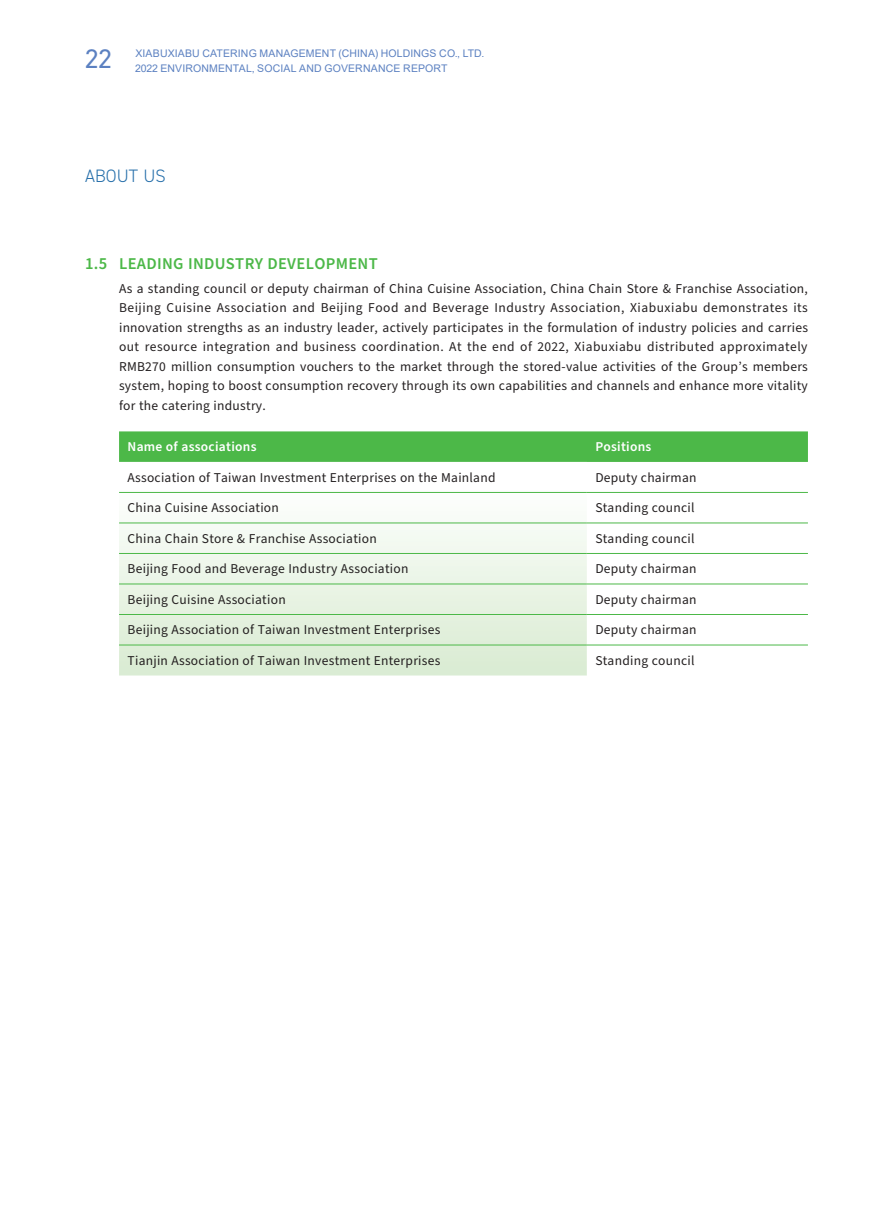
<style>
.page{position:relative;width:893px;height:1212px;background:#fff}
.page>*{position:absolute;margin:0;border:0;box-sizing:border-box;transform-origin:0 0}
.t1{font:27px "DIN2014";color:#5c81c1}
.t2{font:300 18px "DIN2014";letter-spacing:.005em;color:#266faa}
.t3{font:600 16.5px "Source Sans Pro";letter-spacing:.02em;color:#4cb848}
.t4{font:13.5px/19.5px "Source Sans Pro";letter-spacing:.02em;color:#231f20;text-align:justify}
.t5{font:600 13.5px "Source Sans Pro";letter-spacing:.02em;color:#fff}
.t6{font:10.5px/15px "Arial";letter-spacing:.015em;color:#5c81c1}
</style>
<div class="page">
<div style="left:119px;top:431px;width:689px;height:31px;background:#4cb848"></div>
<svg style="left:119px;top:491px;width:468px;height:184px"></svg>
<hr style="left:119px;top:492px;width:468px;height:1px;background:#4cb848">
<hr style="left:587px;top:492px;width:221px;height:1px;background:#4cb848">
<hr style="left:119px;top:523px;width:468px;height:1px;background:#4cb848">
<hr style="left:587px;top:523px;width:221px;height:1px;background:#4cb848">
<hr style="left:119px;top:553px;width:468px;height:1px;background:#4cb848">
<hr style="left:587px;top:553px;width:221px;height:1px;background:#4cb848">
<hr style="left:119px;top:584px;width:468px;height:1px;background:#4cb848">
<hr style="left:587px;top:584px;width:221px;height:1px;background:#4cb848">
<hr style="left:119px;top:614px;width:468px;height:1px;background:#4cb848">
<hr style="left:587px;top:614px;width:221px;height:1px;background:#4cb848">
<hr style="left:119px;top:645px;width:468px;height:1px;background:#4cb848">
<hr style="left:587px;top:645px;width:221px;height:1px;background:#4cb848">
<h1 class="t1" style="left:85px;top:42px;width:28px">22</h1>
<p class="t6" style="left:135px;top:46px;width:351px">XIABUXIABU CATERING MANAGEMENT (CHINA) HOLDINGS CO., LTD.<br>2022 ENVIRONMENTAL, SOCIAL AND GOVERNANCE REPORT</p>
<h2 class="t2" style="left:85px;top:165px;width:82px">ABOUT US</h2>
<p class="t3" style="left:85px;top:252px;width:294px">1.5 LEADING INDUSTRY DEVELOPMENT</p>
<p class="t4" style="left:119px;top:279px;width:690px">As a standing council or deputy chairman of China Cuisine Association, China Chain Store &amp; Franchise Association, Beijing Cuisine Association and Beijing Food and Beverage Industry Association, Xiabuxiabu demonstrates its innovation strengths as an industry leader, actively participates in the formulation of industry policies and carries out resource integration and business coordination. At the end of 2022, Xiabuxiabu distributed approximately RMB270 million consumption vouchers to the market through the stored-value activities of the Group’s members system, hoping to boost consumption recovery through its own capabilities and channels and enhance more vitality for the catering industry.</p>
<p class="t5" style="left:128px;top:438px;width:130px">Name of associations</p>
<p class="t5" style="left:595px;top:438px;width:58px">Positions</p>
<p class="t4" style="left:128px;top:468px;width:369px">Association of Taiwan Investment Enterprises on the Mainland</p>
<p class="t4" style="left:595px;top:468px;width:103px">Deputy chairman</p>
<p class="t4" style="left:128px;top:498px;width:153px">China Cuisine Association</p>
<p class="t4" style="left:595px;top:498px;width:101px">Standing council</p>
<p class="t4" style="left:128px;top:529px;width:251px">China Chain Store &amp; Franchise Association</p>
<p class="t4" style="left:595px;top:529px;width:101px">Standing council</p>
<p class="t4" style="left:128px;top:559px;width:282px">Beijing Food and Beverage Industry Association</p>
<p class="t4" style="left:595px;top:559px;width:103px">Deputy chairman</p>
<p class="t4" style="left:128px;top:590px;width:160px">Beijing Cuisine Association</p>
<p class="t4" style="left:595px;top:590px;width:103px">Deputy chairman</p>
<p class="t4" style="left:128px;top:620px;width:314px">Beijing Association of Taiwan Investment Enterprises</p>
<p class="t4" style="left:595px;top:620px;width:103px">Deputy chairman</p>
<p class="t4" style="left:128px;top:651px;width:314px">Tianjin Association of Taiwan Investment Enterprises</p>
<p class="t4" style="left:595px;top:651px;width:101px">Standing council</p>
</div>
